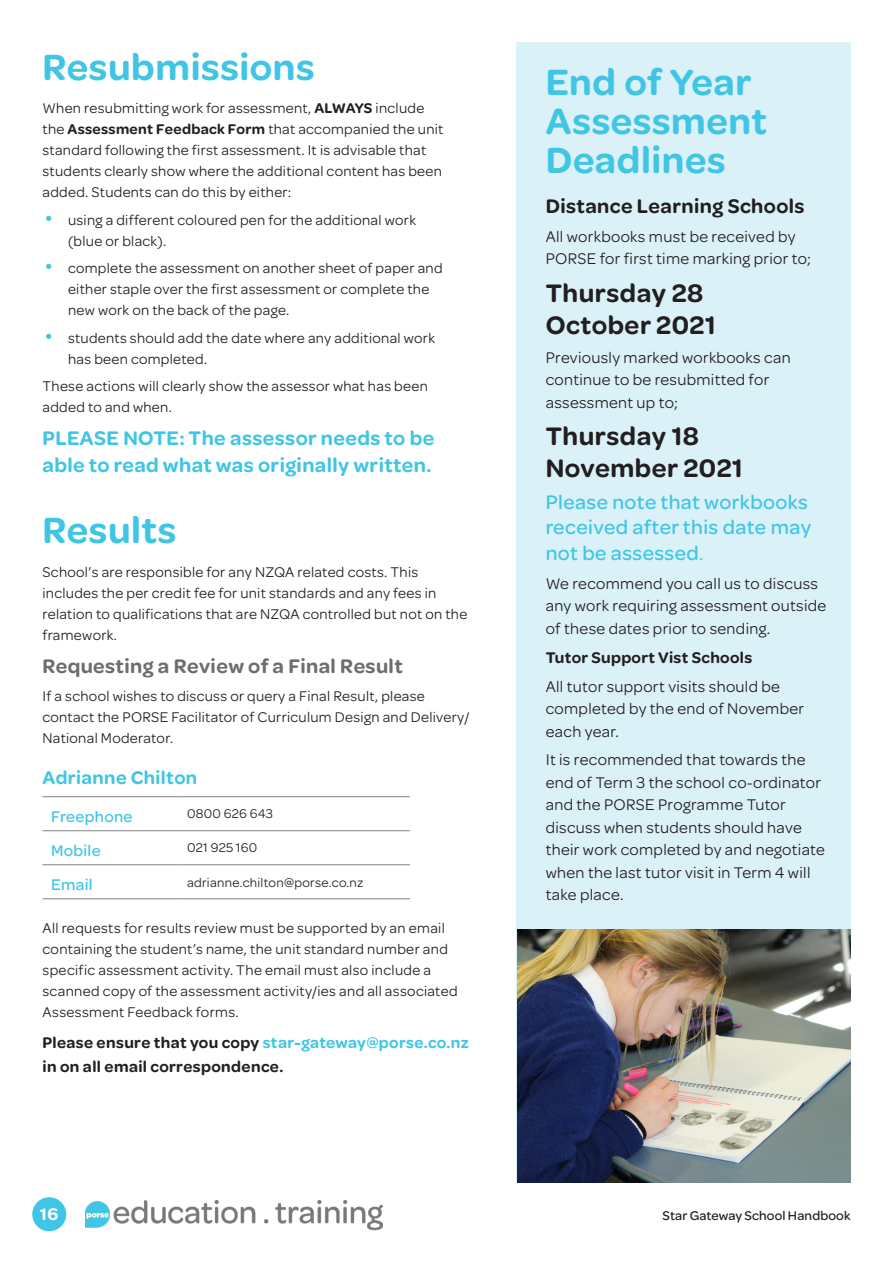
<style>
.page{position:relative;width:893px;height:1263px;background:#fff}
.page>*{position:absolute;margin:0;border:0;box-sizing:border-box;transform-origin:0 0}
.t1{font:600 39px/39px "Omnes";letter-spacing:.015em;color:#41c5e5}
.t2{font:600 27px/31.5px "Omnes";letter-spacing:.02em;color:#231f20}
.t3{font:600 21px/27px "Omnes";letter-spacing:.02em;color:#41c5e5}
.t4{font:500 21px/25.5px "Omnes";letter-spacing:.02em;color:#41c5e5}
.Sub_Heading{font:600 21px "Omnes";letter-spacing:.02em;color:#6c6d70}
.Sub_Heading-2{font:600 21px "Omnes";letter-spacing:.02em;color:#231f20}
.t5{font:600 19.5px "Omnes";letter-spacing:.02em;color:#41c5e5}
.t6{font:600 18px "Omnes";color:#fff}
.t7{font:16.5px/22.5px "Omnes";letter-spacing:.02em;color:#231f20}
.Sub_Heading-3{font:600 16.5px/24px "Omnes";letter-spacing:.02em;color:#231f20}
.t8{font:500 16.5px "Omnes";letter-spacing:.02em;color:#41c5e5}
.t9{font:15px/21px "Omnes";letter-spacing:.02em;color:#231f20}
.t10{font:13.5px "Omnes";letter-spacing:.02em;color:#231f20}
.t11{font:500 13.5px "Omnes";letter-spacing:.01em;color:#231f20}
.s1{font-weight:600}
.s2{font-size:21px;color:#41c5e5}
.s3{color:#41c5e5}
.s4{font-weight:400}
</style>
<div class="page">
<div style="left:516px;top:43px;width:334px;height:1139px;background:#dbf1f8"></div>
<svg style="left:43px;top:797px;width:367px;height:69px"></svg>
<hr style="left:43px;top:796px;width:136px;height:1px;background:#808285">
<hr style="left:179px;top:796px;width:231px;height:1px;background:#808285">
<hr style="left:43px;top:830px;width:136px;height:1px;background:#808285">
<hr style="left:179px;top:830px;width:231px;height:1px;background:#808285">
<hr style="left:43px;top:864px;width:136px;height:1px;background:#808285">
<hr style="left:179px;top:864px;width:231px;height:1px;background:#808285">
<hr style="left:43px;top:898px;width:136px;height:1px;background:#808285">
<hr style="left:179px;top:898px;width:231px;height:1px;background:#808285">
<img style="left:517px;top:929px;width:333px;height:253px">
<div style="left:32px;top:1197px;width:34px;height:34px;background:#41c5e5;border-radius:50%"></div>
<img style="left:85px;top:1201px;width:297px;height:30px">
<p class="t1" style="left:43px;top:45px;width:274px">Resubmissions</p>
<p class="t9" style="left:43px;top:97px;width:402px">When resubmitting work for assessment, <span class="s1">ALWAYS</span> include the <span class="s1">Assessment Feedback Form</span> that accompanied the unit standard following the first assessment. It is advisable that students clearly show where the additional content has been added. Students can do this by either:</p>
<p class="t9" style="left:68px;top:208px;width:349px;text-indent:-26px"><span class="s2">•</span> using a different coloured pen for the additional work (blue or black).</p>
<p class="t9" style="left:68px;top:257px;width:376px;text-indent:-26px"><span class="s2">•</span> complete the assessment on another sheet of paper and either staple over the first assessment or complete the new work on the back of the page.</p>
<p class="t9" style="left:68px;top:326px;width:368px;text-indent:-26px"><span class="s2">•</span> students should add the date where any additional work has been completed.</p>
<p class="t9" style="left:43px;top:375px;width:387px">These actions will clearly show the assessor what has been added to and when.</p>
<p class="t3" style="left:43px;top:423px;width:393px">PLEASE NOTE: The assessor needs to be able to read what was originally written.</p>
<p class="t1" style="left:43px;top:508px;width:136px">Results</p>
<p class="t9" style="left:43px;top:560px;width:426px">School’s are responsible for any NZQA related costs. This includes the per credit fee for unit standards and any fees in relation to qualifications that are NZQA controlled but not on the framework.</p>
<p class="Sub_Heading" style="left:43px;top:652px;width:362px">Requesting a Review of a Final Result</p>
<p class="t9" style="left:43px;top:684px;width:428px">If a school wishes to discuss or query a Final Result, please contact the PORSE Facilitator of Curriculum Design and Delivery/<br>National Moderator.</p>
<p class="t5" style="left:43px;top:764px;width:156px">Adrianne Chilton</p>
<p class="t8" style="left:51px;top:805px;width:83px">Freephone</p>
<p class="t10" style="left:187px;top:805px;width:88px">0800 626 643</p>
<p class="t8" style="left:51px;top:839px;width:51px">Mobile</p>
<p class="t10" style="left:187px;top:839px;width:72px">021 925 160</p>
<p class="t8" style="left:51px;top:873px;width:43px">Email</p>
<p class="t10" style="left:187px;top:873px;width:178px">adrianne.chilton@porse.co.nz</p>
<p class="t9" style="left:43px;top:917px;width:417px">All requests for results review must be supported by an email containing the student’s name, the unit standard number and specific assessment activity. The email must also include a scanned copy of the assessment activity/ies and all associated Assessment Feedback forms.</p>
<p class="Sub_Heading-3" style="left:43px;top:1029px;width:428px">Please ensure that you copy <span class="s3">star-gateway@porse.co.nz </span>in on all email correspondence.</p>
<p class="t1" style="left:546px;top:60px;width:223px">End of Year<br>Assessment<br>Deadlines</p>
<p class="Sub_Heading-2" style="left:546px;top:191px;width:260px">Distance Learning Schools</p>
<p class="t7" style="left:546px;top:224px;width:267px">All workbooks must be received by<br>PORSE for first time marking prior to;</p>
<p class="t2" style="left:546px;top:276px;width:171px">Thursday 28<br>October 2021</p>
<p class="t7" style="left:546px;top:345px;width:246px">Previously marked workbooks can continue to be resubmitted for assessment up to;</p>
<p class="t2" style="left:546px;top:419px;width:199px">Thursday 18<br>November 2021</p>
<p class="t4" style="left:546px;top:488px;width:267px">Please note that workbooks received after this date may not be assessed<span class="s4">.</span></p>
<p class="t7" style="left:546px;top:571px;width:282px">We recommend you call us to discuss any work requiring assessment outside of these dates prior to sending.</p>
<p class="Sub_Heading-3" style="left:546px;top:644px;width:208px">Tutor Support Vist Schools</p>
<p class="t7" style="left:546px;top:674px;width:260px">All tutor support visits should be completed by the end of November each year.</p>
<p class="t7" style="left:546px;top:748px;width:281px">It is recommended that towards the end of Term 3 the school co-ordinator and the PORSE Programme Tutor discuss when students should have their work completed by and negotiate when the last tutor visit in Term 4 will take place.</p>
<p class="t6" style="left:40px;top:1203px;width:20px">16</p>
<p class="t11" style="left:663px;top:1206px;width:189px">Star Gateway School Handbook</p>
</div>
